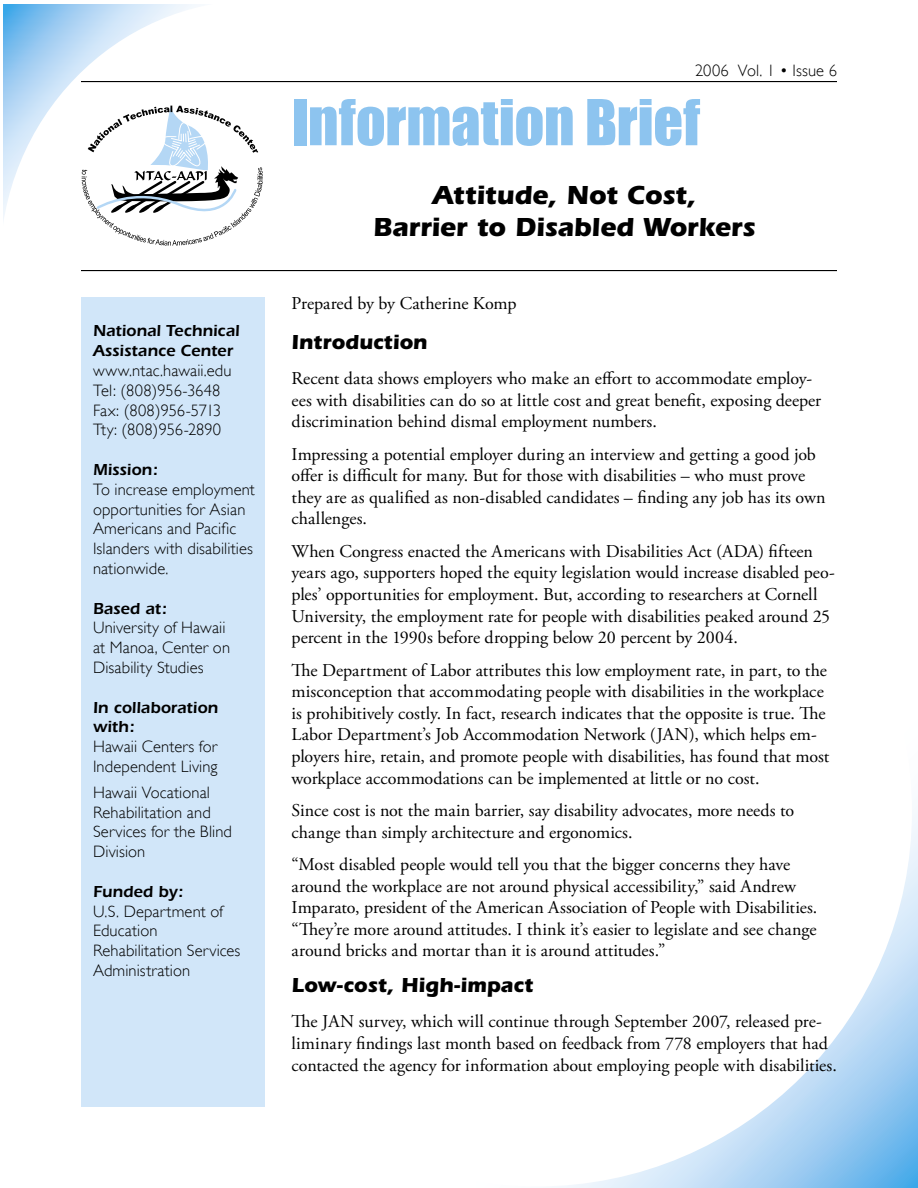
<style>
.page{position:relative;width:918px;height:1188px;background:#fff}
.page>*{position:absolute;margin:0;border:0;box-sizing:border-box;transform-origin:0 0}
.t1{font:58.5px "Impact";letter-spacing:-.005em;color:#8dc4ef}
.Article_Title{font:700 27px/32.4px "Itc Eras";letter-spacing:-.005em;color:#000;text-align:center}
.Heading_3{font:700 21px "Itc Eras";color:#000}
.Body_Text{font:18px/21.6px "Adobe Garamond Pro";color:#000}
.Sidebar_Text{font:300 16.5px/19.8px "Gill Sans";letter-spacing:.01em;color:#000}
.Sidebar_Headers{font:600 16.5px/19.8px "Itc Eras";color:#000}
.Sidebar_Text-2{font:300 16.5px "Gill Sans";letter-spacing:-.015em;color:#000}
.Title_Info{font:300 16.5px "Gill Sans";letter-spacing:.01em;color:#000}
.Sidebar_Text-3{font:600 16.5px "Itc Eras";color:#000}
</style>
<div class="page">
<svg style="left:3px;top:4px;width:281px;height:216px"></svg>
<svg style="left:568px;top:832px;width:344px;height:354px"></svg>
<div style="left:81px;top:297px;width:184px;height:810px;background:#d1e6f9"></div>
<hr style="left:81px;top:81px;width:756px;height:1px;background:#000">
<hr style="left:81px;top:270px;width:756px;height:1px;background:#000">
<svg style="left:82px;top:106px;width:181px;height:140px"></svg>
<p class="Sidebar_Headers" style="left:93px;top:321px;width:148px">National Technical<br>Assistance Center</p>
<p class="Sidebar_Text" style="left:93px;top:360px;width:140px">www.ntac.hawaii.edu</p>
<p class="Sidebar_Text" style="left:93px;top:380px;width:129px">Tel: (808)956-3648</p>
<p class="Sidebar_Text-2" style="left:93px;top:400px;width:130px">Fax: (808)956-5713</p>
<p class="Sidebar_Text" style="left:93px;top:420px;width:130px">Tty: (808)956-2890</p>
<p class="Sidebar_Headers" style="left:93px;top:460px;width:67px">Mission:</p>
<p class="Sidebar_Text" style="left:93px;top:479px;width:163px">To increase employment opportunities for Asian<br>Americans and Pacific<br>Islanders with disabilities nationwide.</p>
<p class="Sidebar_Headers" style="left:93px;top:598px;width:75px">Based at:</p>
<p class="Sidebar_Text" style="left:93px;top:618px;width:134px">University of Hawaii</p>
<p class="Sidebar_Text" style="left:93px;top:638px;width:139px">at Manoa, Center on<br>Disability Studies</p>
<p class="Sidebar_Headers" style="left:93px;top:697px;width:127px">In collaboration with:</p>
<p class="Sidebar_Text" style="left:93px;top:737px;width:126px">Hawaii Centers for<br>Independent Living</p>
<p class="Sidebar_Text" style="left:93px;top:782px;width:140px">Hawaii Vocational<br>Rehabilitation and<br>Services for the Blind<br>Division</p>
<p class="Sidebar_Text-3" style="left:93px;top:882px;width:92px">Funded by:</p>
<p class="Sidebar_Text" style="left:93px;top:901px;width:132px">U.S. Department of<br>Education</p>
<p class="Sidebar_Text" style="left:93px;top:941px;width:149px">Rehabilitation Services<br>Administration</p>
<p class="Title_Info" style="left:695px;top:61px;width:143px">2006 Vol. 1 • Issue 6</p>
<p class="t1" style="left:292px;top:86px;width:410px">Information Brief</p>
<p class="Article_Title" style="left:373px;top:179px;width:384px">Attitude, Not Cost,<br>Barrier to Disabled Workers</p>
<p class="Body_Text" style="left:292px;top:293px;width:227px">Prepared by by Catherine Komp</p>
<p class="Heading_3" style="left:292px;top:330px;width:137px">Introduction</p>
<p class="Body_Text" style="left:292px;top:368px;width:531px">Recent data shows employers who make an effort to accommodate employ&shy;ees with disabilities can do so at little cost and great benefit, exposing deeper discrimination behind dismal employment numbers.</p>
<p class="Body_Text" style="left:292px;top:444px;width:536px">Impressing a potential employer during an interview and getting a good job offer is difficult for many. But for those with disabilities – who must prove they are as qualified as non-disabled candidates – finding any job has its own challenges.</p>
<p class="Body_Text" style="left:292px;top:541px;width:545px">When Congress enacted the Americans with Disabilities Act (ADA) fifteen years ago, supporters hoped the equity legislation would increase disabled peo&shy;ples’ opportunities for employment. But, according to researchers at Cornell University, the employment rate for people with disabilities peaked around 25 percent in the 1990s before dropping below 20 percent by 2004.</p>
<p class="Body_Text" style="left:292px;top:660px;width:539px">The Department of Labor attributes this low employment rate, in part, to the misconception that accommodating people with disabilities in the workplace is prohibitively costly. In fact, research indicates that the opposite is true. The Labor Department’s Job Accommodation Network (JAN), which helps em&shy;ployers hire, retain, and promote people with disabilities, has found that most workplace accommodations can be implemented at little or no cost.</p>
<p class="Body_Text" style="left:292px;top:800px;width:504px">Since cost is not the main barrier, say disability advocates, more needs to change than simply architecture and ergonomics.</p>
<p class="Body_Text" style="left:292px;top:854px;width:527px">“Most disabled people would tell you that the bigger concerns they have around the workplace are not around physical accessibility,” said Andrew Imparato, president of the American Association of People with Disabilities. “They’re more around attitudes. I think it’s easier to legislate and see change around bricks and mortar than it is around attitudes.”</p>
<p class="Heading_3" style="left:292px;top:973px;width:243px">Low-cost, High-impact</p>
<p class="Body_Text" style="left:292px;top:1012px;width:547px">The JAN survey, which will continue through September 2007, released pre&shy;liminary findings last month based on feedback from 778 employers that had contacted the agency for information about employing people with disabilities.</p>
</div>
